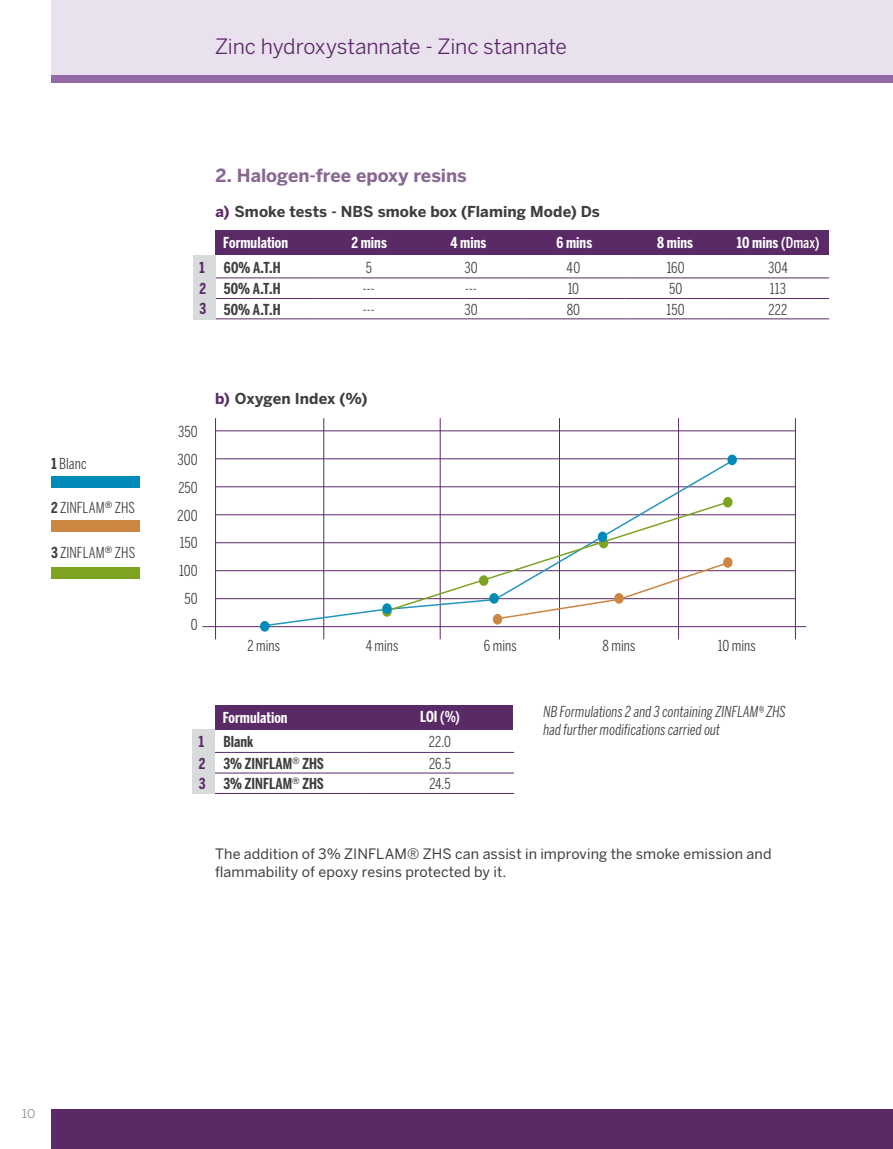
<style>
.page{position:relative;width:893px;height:1149px;background:#fff}
.page>*{position:absolute;margin:0;border:0;box-sizing:border-box;transform-origin:0 0}
.t1{font:21px "Benton Sans";letter-spacing:-.005em;color:#5a2a66}
.t2{font:700 18px "Benton Sans";letter-spacing:-.005em;color:#886893}
.t3{font:15px "Benton Sans Comp";letter-spacing:.005em;color:#3e3d40}
.t4{font:italic 15px/18px "Benton Sans Comp";letter-spacing:.005em;color:#3e3d40}
.t5{font:700 15px "Benton Sans Comp";color:#fff}
.t6{font:700 15px "Benton Sans";letter-spacing:.005em;color:#3e3d40}
.t7{font:700 15px "Benton Sans Comp";color:#3e3d40}
.t8{font:700 15px/20.7px "Benton Sans Comp";color:#5a2a66;text-align:justify}
.t9{font:14.25px/18px "Benton Sans";letter-spacing:.005em;color:#3e3d40}
.t10{font:12px "Benton Sans";color:#87888a;scale:1.05 1}
.s1{font-weight:700}
.s2{color:#5a2a66}
.s3{font-weight:500}
</style>
<div class="page">
<div style="left:51px;top:0;width:842px;height:77px;background:#e9e1ee"></div>
<div style="left:51px;top:75px;width:842px;height:8px;background:#926aa6"></div>
<div style="left:51px;top:1108px;width:842px;height:40px;background:#5a2a66"></div>
<div style="left:215px;top:230px;width:614px;height:25px;background:#5a2a66"></div>
<hr style="left:215px;top:277px;width:103px;height:1px;background:#5a2a66">
<hr style="left:318px;top:277px;width:102px;height:1px;background:#5a2a66">
<hr style="left:420px;top:277px;width:102px;height:1px;background:#5a2a66">
<hr style="left:522px;top:277px;width:103px;height:1px;background:#5a2a66">
<hr style="left:625px;top:277px;width:102px;height:1px;background:#5a2a66">
<hr style="left:727px;top:277px;width:102px;height:1px;background:#5a2a66">
<hr style="left:215px;top:298px;width:103px;height:1px;background:#5a2a66">
<hr style="left:318px;top:298px;width:102px;height:1px;background:#5a2a66">
<hr style="left:420px;top:298px;width:102px;height:1px;background:#5a2a66">
<hr style="left:522px;top:298px;width:103px;height:1px;background:#5a2a66">
<hr style="left:625px;top:298px;width:102px;height:1px;background:#5a2a66">
<hr style="left:727px;top:298px;width:102px;height:1px;background:#5a2a66">
<hr style="left:215px;top:318px;width:103px;height:1px;background:#5a2a66">
<hr style="left:318px;top:318px;width:102px;height:1px;background:#5a2a66">
<hr style="left:420px;top:318px;width:102px;height:1px;background:#5a2a66">
<hr style="left:522px;top:318px;width:103px;height:1px;background:#5a2a66">
<hr style="left:625px;top:318px;width:102px;height:1px;background:#5a2a66">
<hr style="left:727px;top:318px;width:102px;height:1px;background:#5a2a66">
<div style="left:193px;top:255px;width:22px;height:64px;background:#d9dadb"></div>
<div style="left:215px;top:704px;width:298px;height:25px;background:#5a2a66"></div>
<hr style="left:215px;top:751px;width:151px;height:1px;background:#5a2a66">
<hr style="left:366px;top:751px;width:148px;height:1px;background:#5a2a66">
<hr style="left:215px;top:772px;width:151px;height:1px;background:#5a2a66">
<hr style="left:366px;top:772px;width:148px;height:1px;background:#5a2a66">
<hr style="left:215px;top:792px;width:151px;height:1px;background:#5a2a66">
<hr style="left:366px;top:792px;width:148px;height:1px;background:#5a2a66">
<div style="left:192px;top:729px;width:23px;height:64px;background:#d9dadb"></div>
<div style="left:52px;top:476px;width:88px;height:12px;background:#008bb8"></div>
<div style="left:52px;top:520px;width:88px;height:12px;background:#cc8642"></div>
<div style="left:52px;top:566px;width:88px;height:12px;background:#7ca421"></div>
<hr style="left:215px;top:430px;width:581px;height:1px;background:#5a2a66">
<hr style="left:215px;top:458px;width:581px;height:1px;background:#5a2a66">
<hr style="left:215px;top:486px;width:581px;height:1px;background:#5a2a66">
<hr style="left:215px;top:514px;width:581px;height:1px;background:#5a2a66">
<hr style="left:215px;top:542px;width:581px;height:1px;background:#5a2a66">
<hr style="left:215px;top:570px;width:581px;height:1px;background:#5a2a66">
<hr style="left:215px;top:598px;width:581px;height:1px;background:#5a2a66">
<hr style="left:202px;top:626px;width:604px;height:1px;background:#5a2a66">
<hr style="left:215px;top:418px;width:1px;height:221px;background:#5a2a66">
<hr style="left:324px;top:418px;width:1px;height:221px;background:#5a2a66">
<hr style="left:440px;top:418px;width:1px;height:221px;background:#5a2a66">
<hr style="left:559px;top:418px;width:1px;height:221px;background:#5a2a66">
<hr style="left:678px;top:418px;width:1px;height:221px;background:#5a2a66">
<hr style="left:795px;top:418px;width:1px;height:221px;background:#5a2a66">
<svg style="left:263px;top:458px;width:472px;height:169px"></svg>
<svg style="left:385px;top:500px;width:344px;height:120px"></svg>
<div style="left:493px;top:613px;width:9px;height:11px;background:#cc8642;border-radius:50%"></div>
<div style="left:614px;top:593px;width:10px;height:10px;background:#cc8642;border-radius:50%"></div>
<div style="left:723px;top:557px;width:9px;height:10px;background:#cc8642;border-radius:50%"></div>
<div style="left:260px;top:620px;width:9px;height:11px;background:#008bb8;border-radius:50%"></div>
<div style="left:489px;top:593px;width:10px;height:10px;background:#008bb8;border-radius:50%"></div>
<div style="left:727px;top:454px;width:10px;height:11px;background:#008bb8;border-radius:50%"></div>
<svg style="left:382px;top:606px;width:10px;height:10px"></svg>
<div style="left:723px;top:496px;width:9px;height:11px;background:#7ca421;border-radius:50%"></div>
<svg style="left:599px;top:537px;width:9px;height:11px"></svg>
<div style="left:479px;top:575px;width:9px;height:10px;background:#7ca421;border-radius:50%"></div>
<div style="left:382px;top:603px;width:10px;height:10px;background:#008bb8;border-radius:50%"></div>
<div style="left:598px;top:531px;width:9px;height:11px;background:#008bb8;border-radius:50%"></div>
<h1 class="t1" style="left:215px;top:34px;width:353px">Zinc hydroxystannate - Zinc stannate</h1>
<p class="t3" style="left:52px;top:454px;width:37px"><span class="s1">1</span> Blanc</p>
<p class="t3" style="left:51px;top:498px;width:86px"><span class="s1">2</span> ZINFLAM<sup>®</sup> ZHS</p>
<p class="t3" style="left:51px;top:543px;width:86px"><span class="s1">3</span> ZINFLAM<sup>®</sup> ZHS</p>
<p class="t8" style="left:199px;top:257px;width:8px">1<br>2<br>3</p>
<p class="t2" style="left:215px;top:165px;width:253px">2. Halogen-free epoxy resins</p>
<p class="t6" style="left:215px;top:203px;width:386px"><span class="s2">a)</span> Smoke tests - NBS smoke box (Flaming Mode) Ds</p>
<p class="t5" style="left:223px;top:234px;width:66px">Formulation</p>
<p class="t5" style="left:351px;top:234px;width:37px">2 mins</p>
<p class="t5" style="left:450px;top:234px;width:38px">4 mins</p>
<p class="t5" style="left:556px;top:234px;width:37px">6 mins</p>
<p class="t5" style="left:657px;top:234px;width:37px">8 mins</p>
<p class="t5" style="left:737px;top:234px;width:84px">10 mins <span class="s3">(Dmax)</span></p>
<p class="t7" style="left:224px;top:258px;width:58px">60% A.T.H</p>
<p class="t3" style="left:366px;top:258px;width:8px">5</p>
<p class="t3" style="left:465px;top:258px;width:15px">30</p>
<p class="t3" style="left:567px;top:258px;width:15px">40</p>
<p class="t3" style="left:667px;top:258px;width:20px">160</p>
<p class="t3" style="left:768px;top:258px;width:21px">304</p>
<p class="t7" style="left:224px;top:280px;width:58px">50% A.T.H</p>
<p class="t3" style="left:363px;top:280px;width:13px">---</p>
<p class="t3" style="left:465px;top:280px;width:13px">---</p>
<p class="t3" style="left:568px;top:280px;width:13px">10</p>
<p class="t3" style="left:669px;top:280px;width:15px">50</p>
<p class="t3" style="left:770px;top:280px;width:18px">113</p>
<p class="t7" style="left:224px;top:300px;width:58px">50% A.T.H</p>
<p class="t3" style="left:363px;top:300px;width:13px">---</p>
<p class="t3" style="left:464px;top:300px;width:15px">30</p>
<p class="t3" style="left:567px;top:300px;width:15px">80</p>
<p class="t3" style="left:667px;top:300px;width:20px">150</p>
<p class="t3" style="left:769px;top:300px;width:20px">222</p>
<p class="t3" style="left:178px;top:422px;width:21px">350</p>
<p class="t3" style="left:177px;top:450px;width:22px">300</p>
<p class="t3" style="left:178px;top:478px;width:21px">250</p>
<p class="t3" style="left:178px;top:506px;width:22px">200</p>
<p class="t3" style="left:180px;top:534px;width:20px">150</p>
<p class="t3" style="left:179px;top:561px;width:20px">100</p>
<p class="t3" style="left:185px;top:589px;width:15px">50</p>
<p class="t3" style="left:191px;top:615px;width:8px">0</p>
<p class="t6" style="left:215px;top:390px;width:154px"><span class="s2">b)</span> Oxygen Index (%)</p>
<p class="t3" style="left:248px;top:637px;width:34px">2 mins</p>
<p class="t3" style="left:366px;top:637px;width:34px">4 mins</p>
<p class="t3" style="left:484px;top:637px;width:34px">6 mins</p>
<p class="t3" style="left:603px;top:637px;width:34px">8 mins</p>
<p class="t3" style="left:718px;top:637px;width:39px">10 mins</p>
<p class="t8" style="left:199px;top:731px;width:8px">1<br>2<br>3</p>
<p class="t5" style="left:223px;top:708px;width:66px">Formulation</p>
<p class="t5" style="left:420px;top:707px;width:41px">LOI <span class="s3">(%)</span></p>
<p class="t7" style="left:223px;top:732px;width:32px">Blank</p>
<p class="t3" style="left:429px;top:732px;width:24px">22.0</p>
<p class="t7" style="left:223px;top:754px;width:102px">3% ZINFLAM<sup>®</sup> ZHS</p>
<p class="t3" style="left:429px;top:754px;width:24px">26.5</p>
<p class="t7" style="left:223px;top:774px;width:102px">3% ZINFLAM<sup>®</sup> ZHS</p>
<p class="t3" style="left:429px;top:774px;width:23px">24.5</p>
<p class="t4" style="left:543px;top:701px;width:244px">NB Formulations 2 and 3 containing ZINFLAM® ZHS had further modifications carried out</p>
<p class="t9" style="left:215px;top:844px;width:558px">The addition of 3% ZINFLAM® ZHS can assist in improving the smoke emission and flammability of epoxy resins protected by it.</p>
<p class="t10" style="left:22px;top:1106px;width:14px">10</p>
</div>
